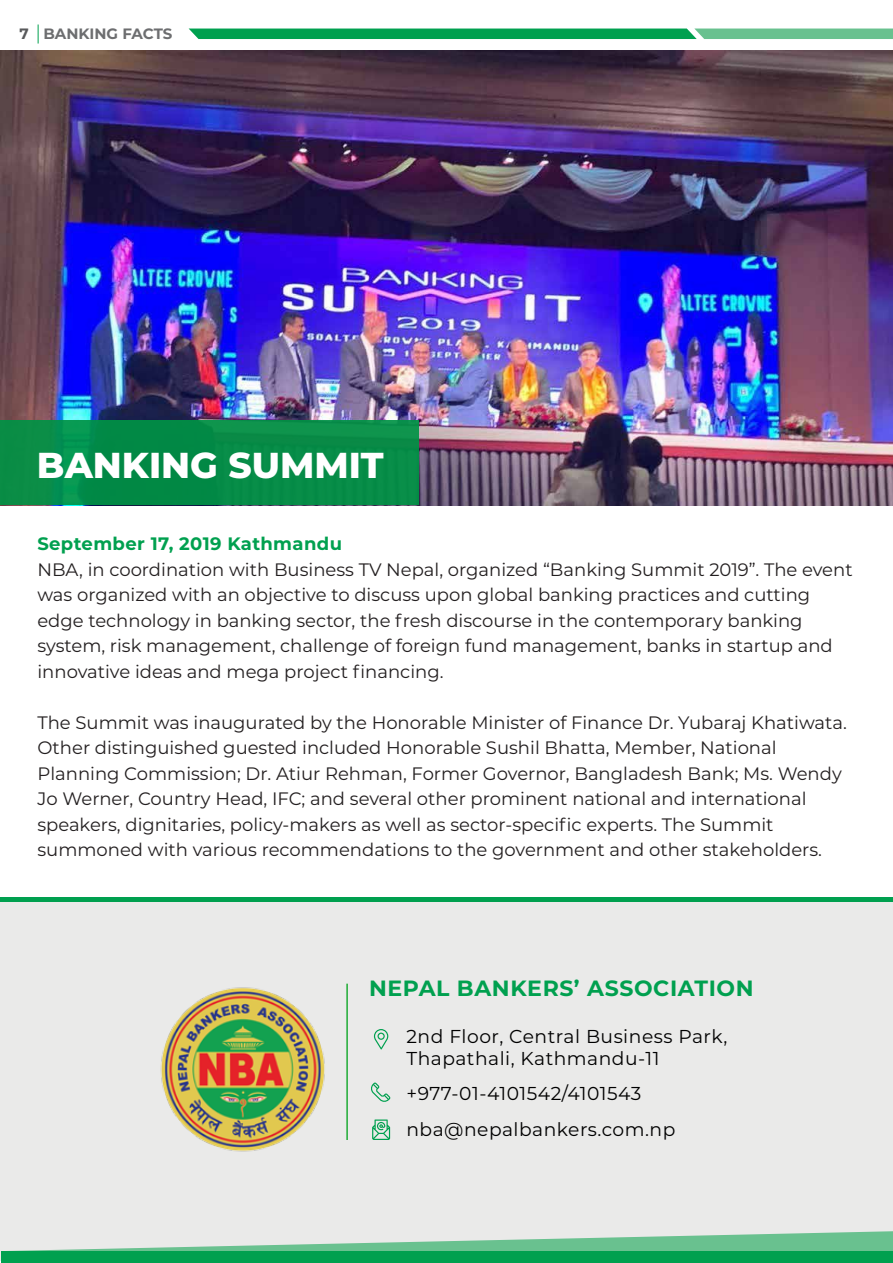
<style>
.page{position:relative;width:893px;height:1263px;background:#fff}
.page>*{position:absolute;margin:0;border:0;box-sizing:border-box;transform-origin:0 0}
.t1{font:800 36px "Montserrat";color:#fff}
.t2{font:700 22.05px "Montserrat";letter-spacing:.025em;color:#00a04f}
.t3{font:18.6px/22.4px "Montserrat";letter-spacing:.025em;color:#000}
.t4{font:18px/25.5px "Montserrat";color:#231f20}
.t5{font:700 18px "Montserrat";letter-spacing:.02em;color:#00a04f}
.t6{font:700 15px "Montserrat";color:#6d6e70}
.s1{color:#58595b}
</style>
<div class="page">
<div style="left:0;top:902px;width:893px;height:359px;background:#eaeae9"></div>
<svg style="left:189px;top:29px;width:704px;height:10px;background:#21aa63"></svg>
<div style="left:0;top:897px;width:893px;height:5px;background:#00a04f"></div>
<img style="left:0;top:51px;width:893px;height:454px">
<div style="left:0;top:421px;width:419px;height:84px;background:#068c46"></div>
<img style="left:160px;top:983px;width:188px;height:169px">
<svg style="left:371px;top:1082px;width:19px;height:20px"></svg>
<svg style="left:374px;top:1029px;width:14px;height:20px"></svg>
<svg style="left:372px;top:1119px;width:18px;height:21px"></svg>
<hr style="left:346px;top:984px;width:2px;height:156px;background:#37b34a">
<svg style="left:9px;top:1231px;width:884px;height:20px"></svg>
<div style="left:1px;top:1251px;width:892px;height:12px;background:#00a04f"></div>
<svg style="left:38px;top:25px;width:1px;height:19px"></svg>
<p class="t6" style="left:20px;top:23px;width:155px"><span class="s1">7</span> BANKING FACTS</p>
<h1 class="t1" style="left:37px;top:438px;width:348px">BANKING SUMMIT</h1>
<p class="t5" style="left:37px;top:531px;width:306px">September 17, 2019 Kathmandu</p>
<p class="t4" style="left:37px;top:556px;width:817px">NBA, in coordination with Business TV Nepal, organized “Banking Summit 2019”. The event was organized with an objective to discuss upon global banking practices and cutting edge technology in banking sector, the fresh discourse in the contemporary banking system, risk management, challenge of foreign fund management, banks in startup and innovative ideas and mega project financing.</p>
<p class="t4" style="left:37px;top:709px;width:811px">The Summit was inaugurated by the Honorable Minister of Finance Dr. Yubaraj Khatiwata.<br>Other distinguished guested included Honorable Sushil Bhatta, Member, National Planning Commission; Dr. Atiur Rehman, Former Governor, Bangladesh Bank; Ms. Wendy Jo Werner, Country Head, IFC; and several other prominent national and international speakers, dignitaries, policy-makers as well as sector-specific experts. The Summit summoned with various recommendations to the government and other stakeholders.</p>
<p class="t2" style="left:369px;top:973px;width:386px">NEPAL BANKERS’ ASSOCIATION</p>
<p class="t3" style="left:406px;top:1024px;width:322px">2nd Floor, Central Business Park,<br>Thapathali, Kathmandu-11</p>
<p class="t3" style="left:406px;top:1075px;width:270px;line-height:35.5px">+977-01-4101542/4101543 nba@nepalbankers.com.np</p>
</div>
